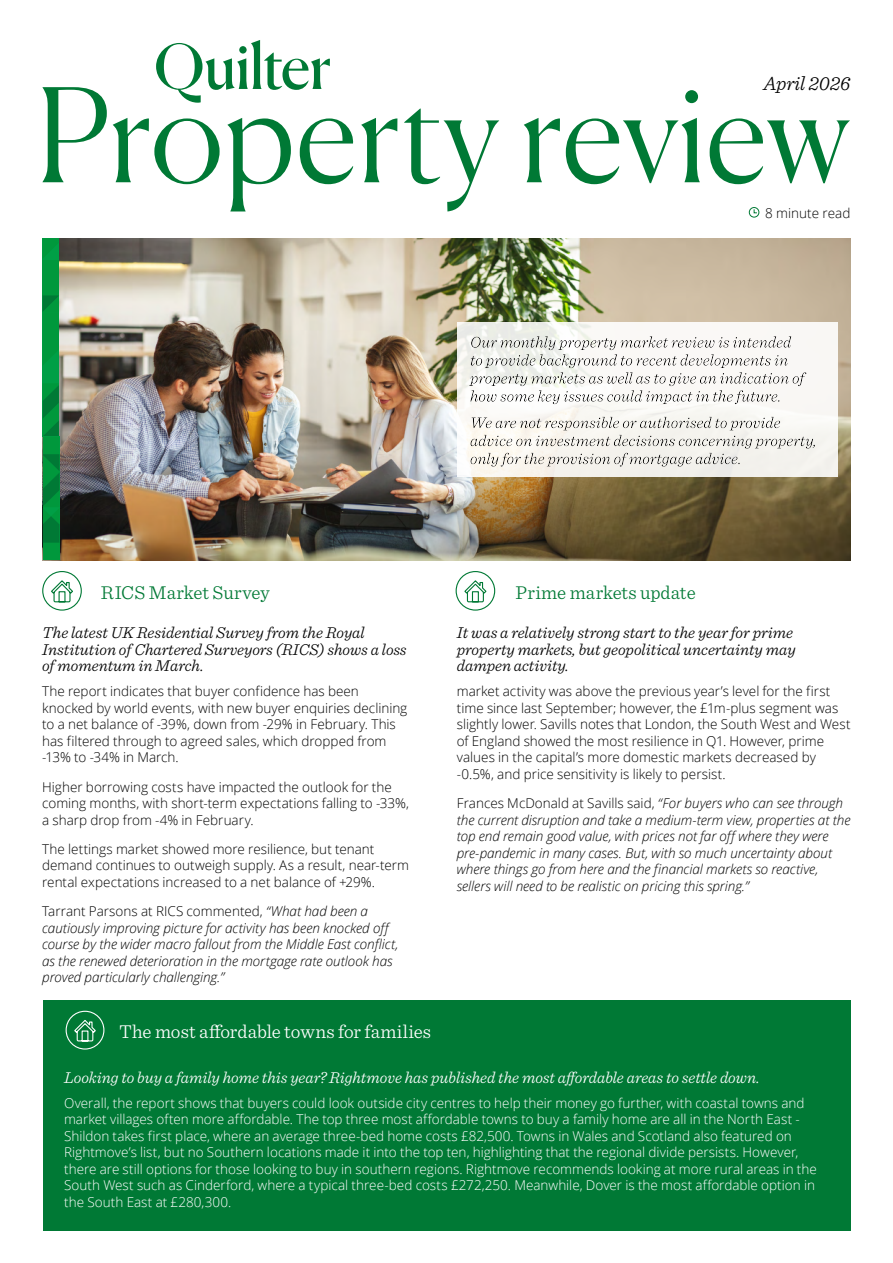
<style>
.page{position:relative;width:893px;height:1263px;background:#fff}
.page>*{position:absolute;margin:0;border:0;box-sizing:border-box;transform-origin:0 0}
.t1{font:italic 300 20.1px "Sentinel";letter-spacing:-.01em;color:#000}
.t2{font:300 19.5px "Sentinel";color:#007935}
.t3{font:300 19.5px "Sentinel";color:#fff}
.t4{font:italic 300 16.5px/16.5px "Sentinel";color:#000}
.t5{font:italic 300 16.5px "Sentinel";color:#fff}
.t6{font:300 13.5px/16.5px "Open Sans";color:#000}
.t7{font:300 13.5px/16.5px "Open Sans";color:#fff}
.t8{font:italic 300 13.5px/16.5px "Open Sans";letter-spacing:-.005em;color:#000}
.s1{font-style:normal}
</style>
<div class="page">
<svg style="left:43px;top:87px;width:807px;height:124px"></svg>
<svg style="left:156px;top:40px;width:174px;height:63px"></svg>
<div style="left:239px;top:46px;width:8px;height:8px;background:#007935;border-radius:50%"></div>
<svg style="left:749px;top:207px;width:10px;height:11px"></svg>
<img style="left:59px;top:238px;width:791px;height:322px">
<div style="left:444px;top:311px;width:406px;height:166px;background:#000;opacity:.15"></div>
<div style="left:42px;top:238px;width:17px;height:75px;background:#00983c"></div>
<div style="left:42px;top:313px;width:17px;height:123px;background:#00983c"></div>
<svg style="left:42px;top:295px;width:17px;height:17px"></svg>
<div style="left:43px;top:543px;width:17px;height:17px;background:#00983c"></div>
<svg style="left:42px;top:383px;width:18px;height:160px"></svg>
<div style="left:42px;top:571px;width:40px;height:40px;border:1px solid #007935;border-radius:50%"></div>
<svg style="left:51px;top:580px;width:22px;height:23px"></svg>
<div style="left:456px;top:571px;width:39px;height:40px;border:1px solid #007935;border-radius:50%"></div>
<svg style="left:464px;top:580px;width:23px;height:23px"></svg>
<div style="left:43px;top:1001px;width:808px;height:230px;background:#007935"></div>
<div style="left:66px;top:1011px;width:38px;height:38px;border:1px solid #fff;border-radius:50%"></div>
<svg style="left:74px;top:1020px;width:22px;height:22px"></svg>
<h1 class="t1" style="left:763px;top:68px;width:88px">April 2026</h1>
<p class="t6" style="left:765px;top:204px;width:87px">8 minute read</p>
<h2 class="t2" style="left:101px;top:578px;width:170px">RICS Market Survey</h2>
<p class="t4" style="left:42px;top:623px;width:366px">The latest UK Residential Survey from the Royal<br>Institution of Chartered Surveyors (RICS) shows a loss of momentum in March.</p>
<p class="t6" style="left:42px;top:683px;width:367px">The report indicates that buyer confidence has been knocked by world events, with new buyer enquiries declining to a net balance of -39%, down from -29% in February. This has filtered through to agreed sales, which dropped from -13% to -34% in March.</p>
<p class="t6" style="left:42px;top:778px;width:368px">Higher borrowing costs have impacted the outlook for the coming months, with short-term expectations falling to -33%, a sharp drop from -4% in February.</p>
<p class="t6" style="left:42px;top:840px;width:368px">The lettings market showed more resilience, but tenant demand continues to outweigh supply. As a result, near-term rental expectations increased to a net balance of +29%.</p>
<p class="t8" style="left:42px;top:902px;width:358px"><span class="s1">Tarrant Parsons at RICS commented,</span> “What had been a cautiously improving picture for activity has been knocked off course by the wider macro fallout from the Middle East conflict, as the renewed deterioration in the mortgage rate outlook has proved particularly challenging.”</p>
<h2 class="t3" style="left:119px;top:1017px;width:314px">The most affordable towns for families</h2>
<h2 class="t2" style="left:516px;top:578px;width:182px">Prime markets update</h2>
<p class="t4" style="left:457px;top:623px;width:341px">It was a relatively strong start to the year for prime property markets, but geopolitical uncertainty may dampen activity.</p>
<p class="t6" style="left:457px;top:683px;width:395px">market activity was above the previous year’s level for the first time since last September; however, the £1m-plus segment was slightly lower. Savills notes that London, the South West and West of England showed the most resilience in Q1. However, prime values in the capital’s more domestic markets decreased by -0.5%, and price sensitivity is likely to persist.</p>
<p class="t8" style="left:457px;top:794px;width:395px"><span class="s1">Frances McDonald at Savills said,</span> “For buyers who can see through the current disruption and take a medium-term view, properties at the top end remain good value, with prices not far off where they were pre-pandemic in many cases. But, with so much uncertainty about where things go from here and the financial markets so reactive, sellers will need to be realistic on pricing this spring.”</p>
<p class="t5" style="left:64px;top:1065px;width:697px">Looking to buy a family home this year? Rightmove has published the most affordable areas to settle down.</p>
<p class="t7" style="left:64px;top:1094px;width:754px">Overall, the report shows that buyers could look outside city centres to help their money go further, with coastal towns and market villages often more affordable. The top three most affordable towns to buy a family home are all in the North East - Shildon takes first place, where an average three-bed home costs £82,500. Towns in Wales and Scotland also featured on Rightmove’s list, but no Southern locations made it into the top ten, highlighting that the regional divide persists. However, there are still options for those looking to buy in southern regions. Rightmove recommends looking at more rural areas in the South West such as Cinderford, where a typical three-bed costs £272,250. Meanwhile, Dover is the most affordable option in the South East at £280,300.</p>
</div>
